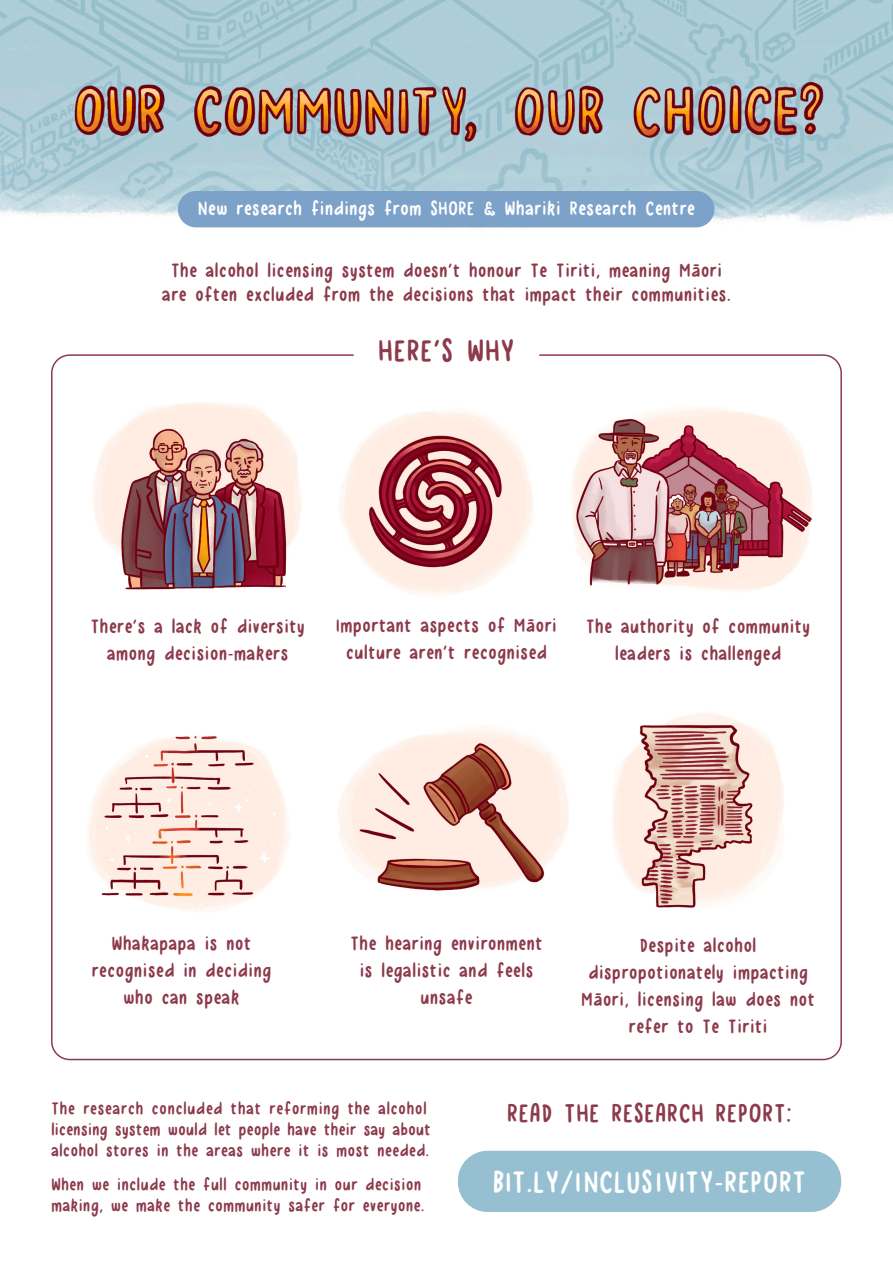
<style>
.page{position:relative;width:893px;height:1263px;background:#fff}
.page>*{position:absolute;margin:0;border:0;box-sizing:border-box;transform-origin:0 0}
.t1{font:42.9px "Straight And Narrow";color:#8c3a4c}
.t2{font:42px "Straight And Narrow";color:#fff}
.t3{font:36px "Straight And Narrow";color:#8c3a4c}
.t4{font:27px/27px "Straight And Narrow";color:#8c3a4c;text-align:center}
.t5{font:27px "Straight And Narrow";color:#fff}
.t6{font:24px/21px "Straight And Narrow";color:#8c3a4c}
</style>
<div class="page">
<img style="left:0;top:0;width:893px;height:228px">
<div style="left:458px;top:1151px;width:383px;height:61px;background:#96c0d1;border-radius:30px"></div>
<div style="left:178px;top:191px;width:536px;height:36px;background:#7da2c9;border-radius:18px"></div>
<img style="left:44px;top:47px;width:805px;height:124px">
<img style="left:339px;top:411px;width:194px;height:185px">
<img style="left:88px;top:736px;width:201px;height:176px">
<img style="left:338px;top:728px;width:231px;height:163px">
<img style="left:613px;top:713px;width:171px;height:195px">
<img style="left:93px;top:402px;width:209px;height:188px">
<img style="left:572px;top:408px;width:241px;height:182px">
<p class="t5" style="left:198px;top:197px;width:499px">New research findings from SHORE &amp; Whariki Research Centre</p>
<p class="t4" style="left:162px;top:259px;width:570px;line-height:24px">The alcohol licensing system doesn’t honour Te Tiriti, meaning Māori are often excluded from the decisions that impact their communities.</p>
<p class="t1" style="left:378px;top:332px;width:139px">HERE’S WHY</p>
<p class="t4" style="left:336px;top:613px;width:223px">Important aspects of Māori culture aren’t recognised</p>
<p class="t4" style="left:90px;top:613px;width:216px">There’s a lack of diversity among decision-makers</p>
<p class="t4" style="left:586px;top:613px;width:226px">The authority of community leaders is challenged</p>
<p class="t4" style="left:91px;top:930px;width:182px">Whakapapa is not recognised in deciding who can speak</p>
<p class="t4" style="left:350px;top:930px;width:194px">The hearing environment is legalistic and feels unsafe</p>
<p class="t4" style="left:581px;top:932px;width:236px">Despite alcohol dispropotionately impacting<br>Māori, licensing law does not refer to Te Tiriti</p>
<p class="t6" style="left:51px;top:1098px;width:381px">The research concluded that reforming the alcohol licensing system would let people have their say about alcohol stores in the areas where it is most needed.</p>
<p class="t6" style="left:51px;top:1174px;width:375px">When we include the full community in our decision making, we make the community safer for everyone.</p>
<h3 class="t3" style="left:507px;top:1098px;width:287px">READ THE RESEARCH REPORT:</h3>
<h2 class="t2" style="left:493px;top:1164px;width:315px">BIT.LY/INCLUSIVITY-REPORT</h2>
</div>
